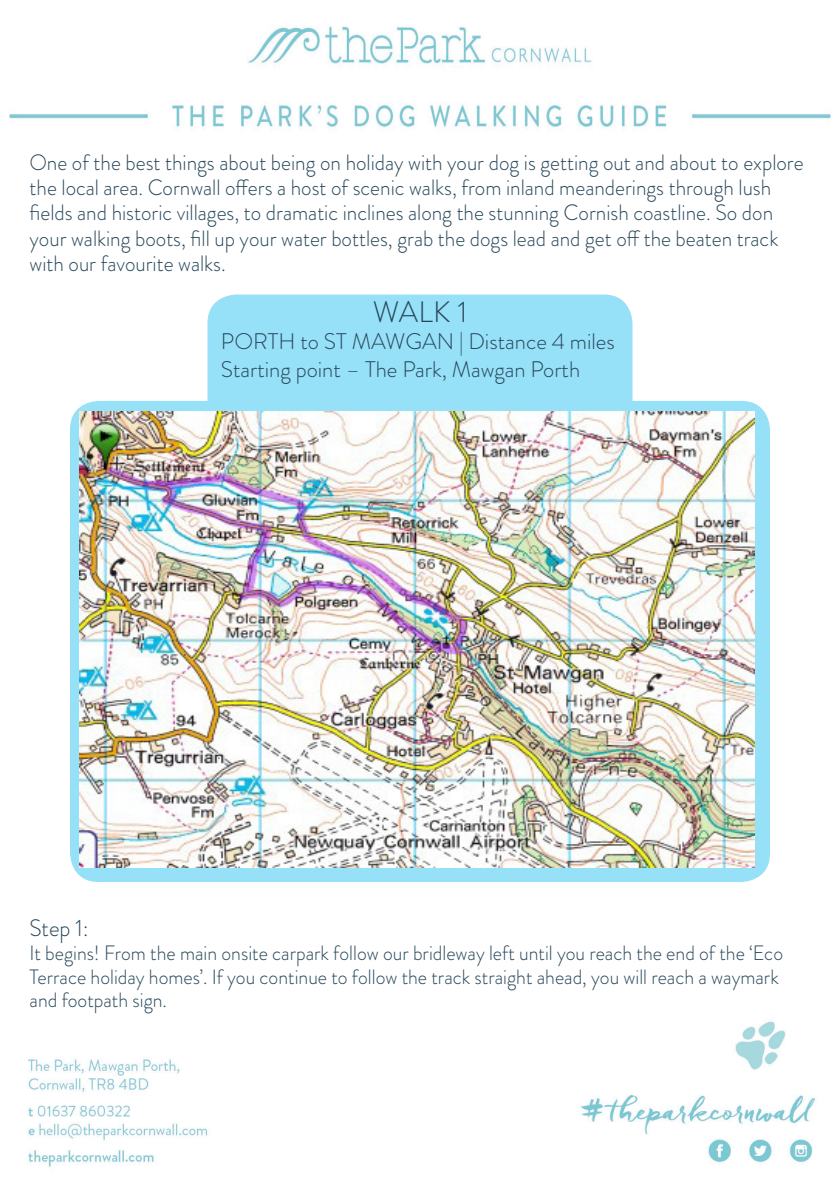
<style>
.page{position:relative;width:840px;height:1191px;background:#fff}
.page>*{position:absolute;margin:0;border:0;box-sizing:border-box;transform-origin:0 0}
.t1{font:300 29.6px "Brandon Grotesque";color:#28475a}
.t2{font:300 23.6px "Brandon Grotesque";color:#28475a;scale:.95 1}
.t3{font:300 22.6px "Brandon Grotesque";color:#28475a}
.t4{font:300 22.2px/25.4px "Brandon Grotesque";color:#28475a;scale:.95 1}
.t5{font:300 20.8px/23.6px "Brandon Grotesque";color:#28475a;scale:.95 1}
</style>
<div class="page">
<div style="left:70px;top:401px;width:699px;height:481px;background:#96e0f8;border-radius:29px"></div>
<div style="left:207px;top:294px;width:425px;height:107px;background:#96e0f8"></div>
<img style="left:9px;top:26px;width:822px;height:104px">
<img style="left:27px;top:1021px;width:788px;height:146px">
<img style="left:80px;top:411px;width:674px;height:456px">
<p class="t4" style="left:30px;top:149px;width:815px">One of the best things about being on holiday with your dog is getting out and about to explore the local area. Cornwall offers a host of scenic walks, from inland meanderings through lush fields and historic villages, to dramatic inclines along the stunning Cornish coastline. So don your walking boots, fill up your water bottles, grab the dogs lead and get off the beaten track with our favourite walks.</p>
<p class="t1" style="left:372px;top:292px;width:96px">WALK 1</p>
<p class="t3" style="left:221px;top:326px;width:395px">PORTH to ST MAWGAN | Distance 4 miles</p>
<p class="t3" style="left:221px;top:353px;width:360px">Starting point – The Park, Mawgan Porth</p>
<p class="t2" style="left:30px;top:912px;width:64px">Step 1:</p>
<p class="t5" style="left:30px;top:941px;width:794px">It begins! From the main onsite carpark follow our bridleway left until you reach the end of the ‘Eco<br>Terrace holiday homes’. If you continue to follow the track straight ahead, you will reach a waymark and footpath sign.</p>
</div>
